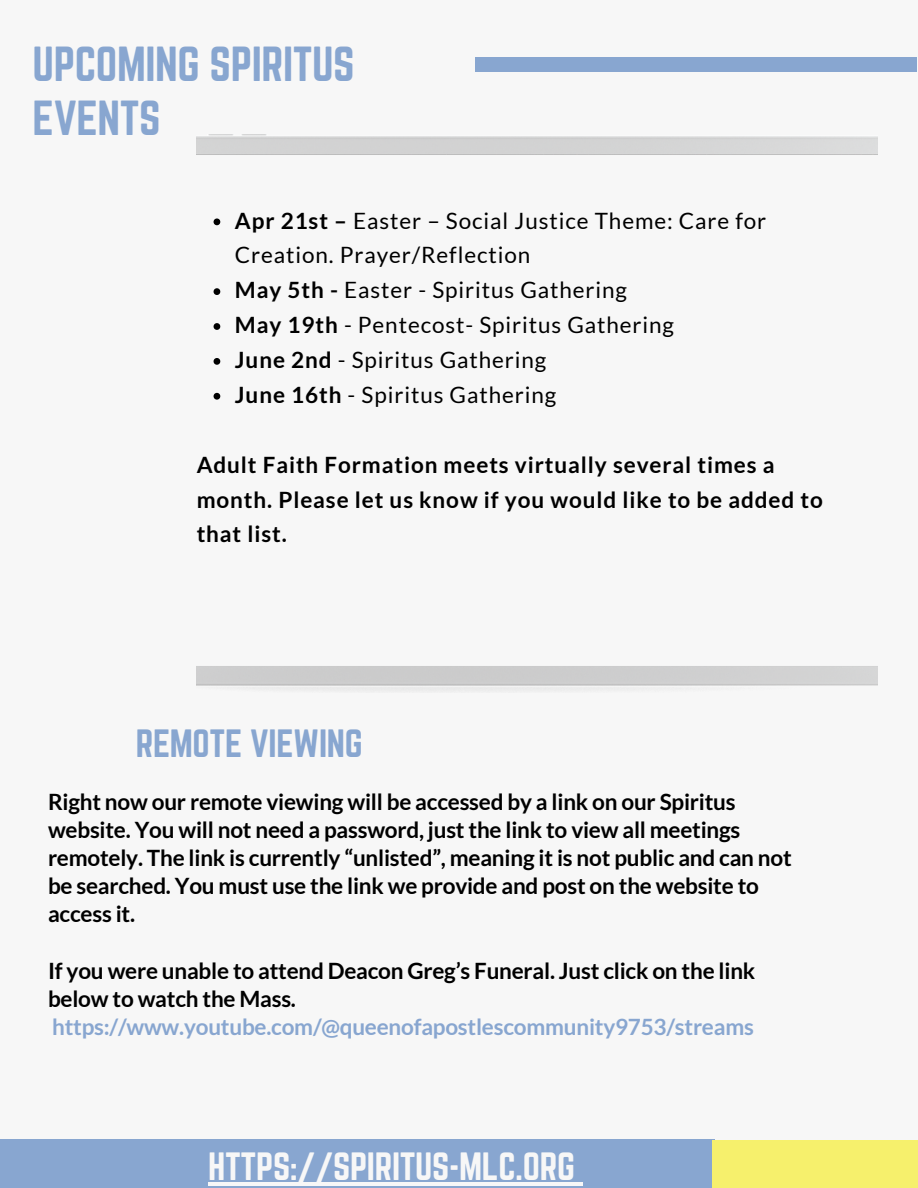
<style>
.page{position:relative;width:918px;height:1188px;background:#f7f7f7}
.page>*{position:absolute;margin:0;border:0;box-sizing:border-box;transform-origin:0 0}
.t1{font:43.05px/54px "Norwester";letter-spacing:-.01em;color:#88a6d0}
.t2{font:34.5px "Norwester";letter-spacing:-.01em;color:#f7f7f7}
.t3{font:34.5px "Norwester";letter-spacing:-.01em;color:#88a6d0}
.t4{font:700 22.5px/28.2px "Lato";letter-spacing:-.01em;color:#000}
.t5{font:22.5px/34.8px "Lato";letter-spacing:.04em;color:#000}
.t6{font:700 22.5px/34.8px "Lato";letter-spacing:.04em;color:#000}
.t7{font:700 22.5px "Lato";letter-spacing:-.01em;color:#88a6d0}
.s1{font-weight:700}
</style>
<div class="page">
<div style="left:0;top:1140px;width:715px;height:48px;background:#88a6d0"></div>
<div style="left:712px;top:1140px;width:206px;height:48px;background:#f6f06c"></div>
<div style="left:475px;top:58px;width:442px;height:13px;background:#88a6d0"></div>
<svg style="left:214px;top:218px;width:6px;height:7px"></svg>
<svg style="left:214px;top:288px;width:6px;height:7px"></svg>
<svg style="left:214px;top:323px;width:6px;height:7px"></svg>
<svg style="left:214px;top:358px;width:6px;height:7px"></svg>
<svg style="left:214px;top:393px;width:6px;height:7px"></svg>
<hr style="left:208px;top:1182px;width:367px;height:4px;background:#f7f7f7">
<svg style="left:575px;top:1182px;width:8px;height:4px"></svg>
<h1 class="t1" style="left:33px;top:37px;width:324px">UPCOMING SPIRITUS<br>EVENTS</h1>
<p class="t5" style="left:235px;top:203px;width:533px"><span class="s1">Apr 21st –</span> Easter – Social Justice Theme: Care for Creation. Prayer/Reflection<br><span class="s1">May 5th -</span> Easter - Spiritus Gathering<br><span class="s1">May 19th</span> - Pentecost- Spiritus Gathering<br><span class="s1">June 2nd</span> - Spiritus Gathering<br><span class="s1">June 16th</span> - Spiritus Gathering</p>
<p class="t6" style="left:197px;top:447px;width:628px">Adult Faith Formation meets virtually several times a month. Please let us know if you would like to be added to that list.</p>
<h2 class="t3" style="left:136px;top:723px;width:228px">REMOTE VIEWING</h2>
<p class="t4" style="left:48px;top:787px;width:745px">Right now our remote viewing will be accessed by a link on our Spiritus website. You will not need a password, just the link to view all meetings remotely. The link is currently “unlisted”, meaning it is not public and can not be searched. You must use the link we provide and post on the website to access it.</p>
<p class="t4" style="left:48px;top:956px;width:709px">If you were unable to attend Deacon Greg’s Funeral. Just click on the link below to watch the Mass.</p>
<p class="t7" style="left:52px;top:1013px;width:703px">https://www.youtube.com/@queenofapostlescommunity9753/streams</p>
<h2 class="t2" style="left:208px;top:1146px;width:368px">HTTPS://SPIRITUS-MLC.ORG</h2>
</div>
